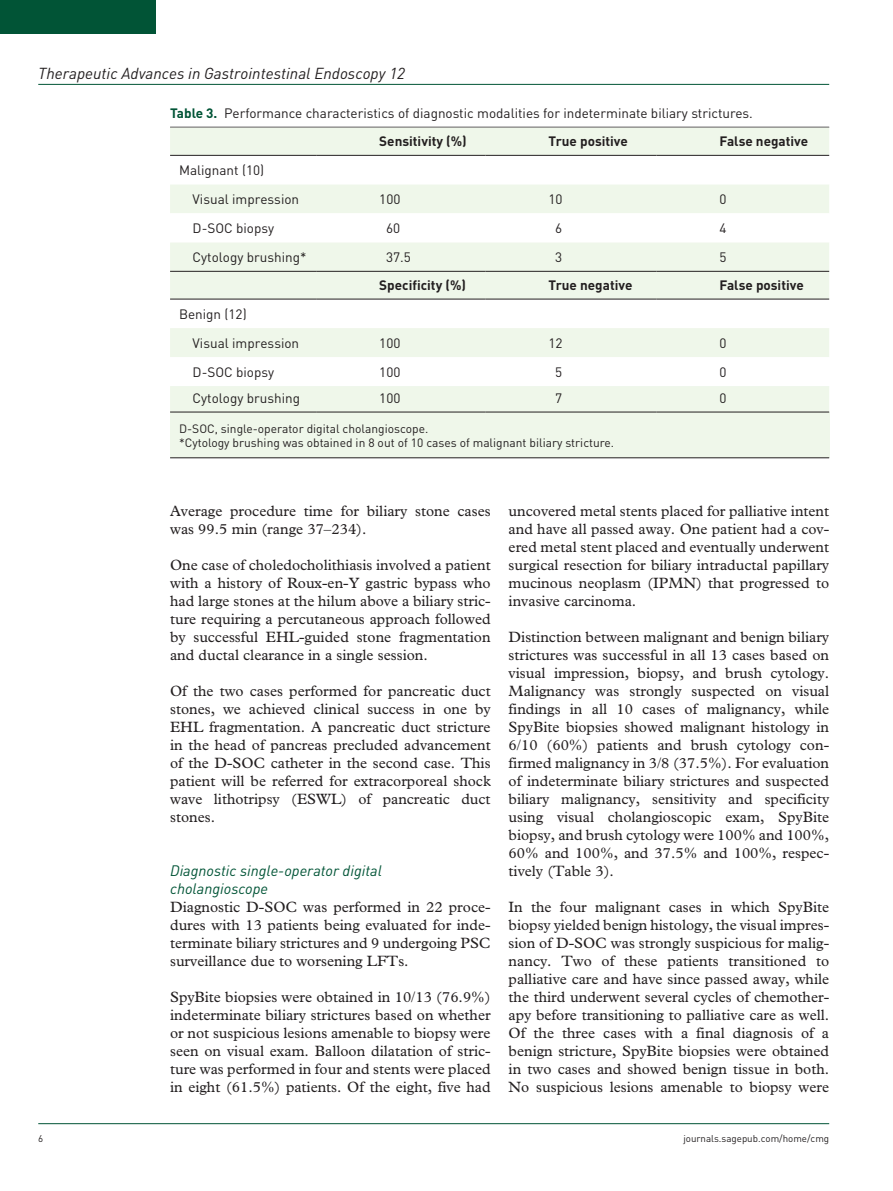
<style>
.page{position:relative;width:893px;height:1191px;background:#fff}
.page>*{position:absolute;margin:0;border:0;box-sizing:border-box;transform-origin:0 0}
.t1{font:italic 15.75px "DIN";color:#231f20}
.t2{font:15px/18px "Plantin Std";color:#231f20;text-align:justify}
.t3{font:italic 15px/18px "DIN";color:#015436}
.t4{font:13.5px/29px "DIN";color:#231f20}
.t5{font:700 13.5px "DIN";color:#231f20}
.t6{font:12px/14.2px "DIN";color:#231f20}
.t7{font:9.75px "DIN";color:#231f20}
.s1{font-weight:700;color:#015436}
.s2{font-weight:700}
</style>
<div class="page">
<hr style="left:38px;top:84px;width:791px;height:1px;background:#015436">
<hr style="left:38px;top:1123px;width:791px;height:1px;background:#015436">
<div style="left:0;top:0;width:155px;height:34px;background:#015436"></div>
<div style="left:170px;top:412px;width:659px;height:46px;background:#eff7ea"></div>
<hr style="left:170px;top:127px;width:659px;height:1px;background:#231f20">
<hr style="left:170px;top:457px;width:659px;height:1px;background:#231f20">
<div style="left:170px;top:128px;width:659px;height:284px;background:#eff7ea"></div>
<svg style="left:170px;top:156px;width:659px;height:86px"></svg>
<svg style="left:170px;top:300px;width:659px;height:86px"></svg>
<hr style="left:170px;top:412px;width:146px;height:1px;background:#231f20">
<hr style="left:316px;top:412px;width:169px;height:1px;background:#231f20">
<hr style="left:485px;top:412px;width:171px;height:1px;background:#231f20">
<hr style="left:656px;top:412px;width:173px;height:1px;background:#231f20">
<hr style="left:170px;top:271px;width:146px;height:1px;background:#231f20">
<hr style="left:316px;top:271px;width:169px;height:1px;background:#231f20">
<hr style="left:485px;top:271px;width:171px;height:1px;background:#231f20">
<hr style="left:656px;top:271px;width:173px;height:1px;background:#231f20">
<hr style="left:170px;top:299px;width:146px;height:1px;background:#231f20">
<hr style="left:316px;top:299px;width:169px;height:1px;background:#231f20">
<hr style="left:485px;top:299px;width:171px;height:1px;background:#231f20">
<hr style="left:656px;top:299px;width:173px;height:1px;background:#231f20">
<hr style="left:170px;top:155px;width:146px;height:1px;background:#231f20">
<hr style="left:316px;top:155px;width:169px;height:1px;background:#231f20">
<hr style="left:485px;top:155px;width:171px;height:1px;background:#231f20">
<hr style="left:656px;top:155px;width:173px;height:1px;background:#231f20">
<p class="t1" style="left:38px;top:63px;width:368px">Therapeutic Advances in Gastrointestinal Endoscopy 12</p>
<p class="t4" style="left:379px;top:98px;width:375px;line-height:28.5px;text-indent:-209px"><span class="s1">Table 3.</span> Performance characteristics of diagnostic modalities for indeterminate biliary strictures.<br><span class="s2">Sensitivity (%)</span></p>
<p class="t5" style="left:549px;top:133px;width:81px">True positive</p>
<p class="t5" style="left:720px;top:133px;width:90px">False negative</p>
<p class="t4" style="left:193px;top:156px;width:108px;text-indent:-14px">Malignant (10)<br>Visual impression</p>
<p class="t4" style="left:379px;top:185px;width:23px">100</p>
<p class="t4" style="left:549px;top:185px;width:16px">10</p>
<p class="t4" style="left:720px;top:185px;width:9px">0</p>
<p class="t4" style="left:193px;top:214px;width:83px">D-SOC biopsy</p>
<p class="t4" style="left:386px;top:214px;width:16px">60</p>
<p class="t4" style="left:555px;top:214px;width:9px">6</p>
<p class="t4" style="left:720px;top:214px;width:9px">4</p>
<p class="t4" style="left:193px;top:243px;width:115px">Cytology brushing*</p>
<p class="t4" style="left:386px;top:243px;width:26px">37.5</p>
<p class="t4" style="left:555px;top:243px;width:9px">3</p>
<p class="t4" style="left:720px;top:243px;width:9px">5</p>
<p class="t5" style="left:379px;top:276px;width:88px">Specificity (%)</p>
<p class="t5" style="left:549px;top:276px;width:85px">True negative</p>
<p class="t5" style="left:720px;top:276px;width:86px">False positive</p>
<p class="t4" style="left:193px;top:299px;width:108px;text-indent:-14px">Benign (12)<br>Visual impression</p>
<p class="t4" style="left:379px;top:328px;width:23px">100</p>
<p class="t4" style="left:549px;top:328px;width:16px">12</p>
<p class="t4" style="left:720px;top:328px;width:9px">0</p>
<p class="t4" style="left:193px;top:357px;width:83px">D-SOC biopsy</p>
<p class="t4" style="left:379px;top:357px;width:23px">100</p>
<p class="t4" style="left:555px;top:357px;width:9px">5</p>
<p class="t4" style="left:720px;top:357px;width:9px">0</p>
<p class="t4" style="left:193px;top:383px;width:109px">Cytology brushing</p>
<p class="t4" style="left:379px;top:383px;width:23px">100</p>
<p class="t4" style="left:555px;top:383px;width:9px">7</p>
<p class="t4" style="left:720px;top:383px;width:9px">0</p>
<p class="t6" style="left:179px;top:421px;width:437px">D-SOC, single-operator digital cholangioscope.<br>*Cytology brushing was obtained in 8 out of 10 cases of malignant biliary stricture.</p>
<p class="t2" style="left:170px;top:502px;width:322px">Average procedure time for biliary stone cases was 99.5 min (range 37–234).</p>
<p class="t2" style="left:170px;top:556px;width:322px">One case of choledocholithiasis involved a patient with a history of Roux-en-Y gastric bypass who had large stones at the hilum above a biliary stric&shy;ture requiring a percutaneous approach followed by successful EHL-guided stone fragmentation and ductal clearance in a single session.</p>
<p class="t2" style="left:170px;top:682px;width:322px">Of the two cases performed for pancreatic duct stones, we achieved clinical success in one by EHL fragmentation. A pancreatic duct stricture in the head of pancreas precluded advancement of the D-SOC catheter in the second case. This patient will be referred for extracorporeal shock wave lithotripsy (ESWL) of pancreatic duct stones.</p>
<p class="t3" style="left:170px;top:861px;width:213px">Diagnostic single-operator digital cholangioscope</p>
<p class="t2" style="left:170px;top:898px;width:322px">Diagnostic D-SOC was performed in 22 proce&shy;dures with 13 patients being evaluated for inde&shy;terminate biliary strictures and 9 undergoing PSC surveillance due to worsening LFTs.</p>
<p class="t2" style="left:170px;top:988px;width:322px">SpyBite biopsies were obtained in 10/13 (76.9%) indeterminate biliary strictures based on whether or not suspicious lesions amenable to biopsy were seen on visual exam. Balloon dilatation of stric&shy;ture was performed in four and stents were placed in eight (61.5%) patients. Of the eight, five had</p>
<p class="t2" style="left:509px;top:502px;width:322px">uncovered metal stents placed for palliative intent and have all passed away. One patient had a cov&shy;ered metal stent placed and eventually underwent surgical resection for biliary intraductal papillary mucinous neoplasm (IPMN) that progressed to invasive carcinoma.</p>
<p class="t2" style="left:509px;top:628px;width:322px">Distinction between malignant and benign biliary strictures was successful in all 13 cases based on visual impression, biopsy, and brush cytology.<br>Malignancy was strongly suspected on visual findings in all 10 cases of malignancy, while SpyBite biopsies showed malignant histology in 6/10 (60%) patients and brush cytology con&shy;firmed malignancy in 3/8 (37.5%). For evaluation of indeterminate biliary strictures and suspected biliary malignancy, sensitivity and specificity using visual cholangioscopic exam, SpyBite biopsy, and brush cytology were 100% and 100%, 60% and 100%, and 37.5% and 100%, respec&shy;tively (Table 3).</p>
<p class="t2" style="left:509px;top:898px;width:322px">In the four malignant cases in which SpyBite biopsy yielded benign histology, the visual impres&shy;sion of D-SOC was strongly suspicious for malig&shy;nancy. Two of these patients transitioned to palliative care and have since passed away, while the third underwent several cycles of chemother&shy;apy before transitioning to palliative care as well.<br>Of the three cases with a final diagnosis of a benign stricture, SpyBite biopsies were obtained in two cases and showed benign tissue in both.<br>No suspicious lesions amenable to biopsy were</p>
<p class="t7" style="left:38px;top:1132px;width:7px">6</p>
<p class="t7" style="left:683px;top:1132px;width:147px">journals.sagepub.com/home/cmg</p>
</div>
